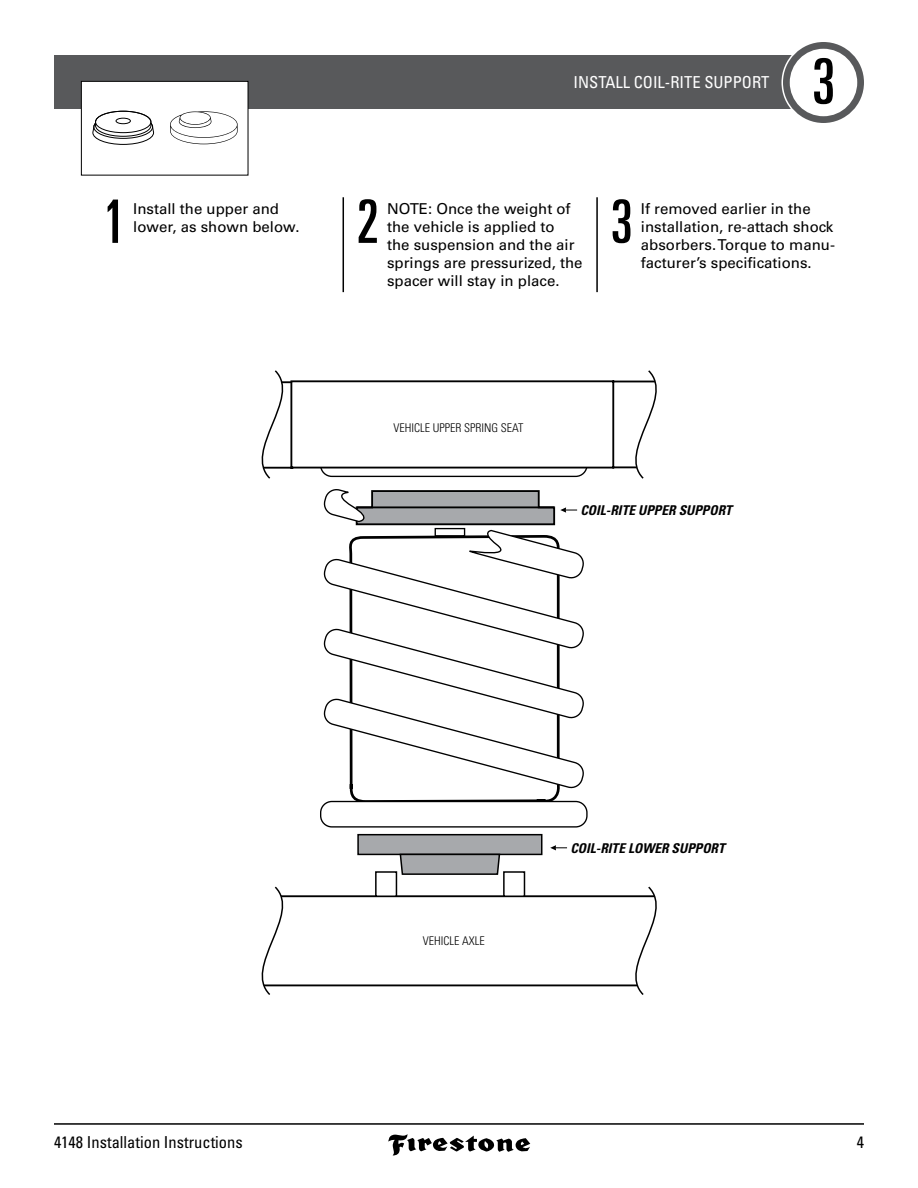
<style>
.page{position:relative;width:918px;height:1188px;background:#fff}
.page>*{position:absolute;margin:0;border:0;box-sizing:border-box;transform-origin:0 0}
.t1{font:ultra-condensed 63px "Univers LT Std";color:#000}
.t2{font:ultra-condensed 60px "Univers LT Std";color:#000}
.t3{font:condensed 16.5px "Univers LT Std";color:#000}
.t4{font:condensed 16.5px "Univers LT Std";color:#fff}
.t5{font:15px/18px "Univers LT Std";color:#000}
.t6{font:italic 700 condensed 13.5px "Univers LT Std";color:#000}
.t7{font:300 condensed 12px "Univers LT Std";color:#000}
</style>
<div class="page">
<hr style="left:54px;top:1123px;width:810px;height:2px;background:#000">
<svg style="left:388px;top:1134px;width:142px;height:22px"></svg>
<div style="left:54px;top:56px;width:783px;height:54px;background:#58595b"></div>
<div style="left:782px;top:40px;width:84px;height:84px;border:3px solid #fff;border-radius:50%"></div>
<div style="left:783px;top:42px;width:81px;height:81px;background:#58595b;border-radius:50%"></div>
<div style="left:790px;top:49px;width:67px;height:67px;background:#fff;border-radius:50%"></div>
<div style="left:81px;top:81px;width:167px;height:94px;background:#fff"></div>
<div style="left:81px;top:81px;width:167px;height:95px;border:1px solid #000"></div>
<svg style="left:92px;top:111px;width:62px;height:34px"></svg>
<div style="left:95px;top:111px;width:56px;height:22px;border:1px solid #000;border-radius:50%"></div>
<div style="left:116px;top:118px;width:15px;height:6px;border:1px solid #000;border-radius:50%"></div>
<svg style="left:170px;top:111px;width:68px;height:33px"></svg>
<svg style="left:347px;top:789px;width:216px;height:198px"></svg>
<svg style="left:550px;top:845px;width:17px;height:5px"></svg>
<div style="left:243px;top:895px;width:427px;height:91px;border:2px solid #000"></div>
<svg style="left:243px;top:886px;width:59px;height:109px"></svg>
<svg style="left:261px;top:370px;width:396px;height:109px"></svg>
<svg style="left:616px;top:886px;width:54px;height:109px"></svg>
<svg style="left:323px;top:489px;width:261px;height:300px"></svg>
<div style="left:358px;top:835px;width:184px;height:19px;background:#a7a9ac"></div>
<div style="left:357px;top:834px;width:185px;height:21px;border:2px solid #000"></div>
<svg style="left:399px;top:853px;width:102px;height:23px;background:#929496"></svg>
<div style="left:321px;top:802px;width:266px;height:25px;background:#fff;border-radius:11px"></div>
<div style="left:320px;top:801px;width:268px;height:27px;border:1px solid #000;border-radius:11px"></div>
<div style="left:504px;top:872px;width:20px;height:24px;background:#fff"></div>
<div style="left:503px;top:871px;width:22px;height:26px;border:2px solid #000"></div>
<div style="left:376px;top:872px;width:20px;height:24px;background:#fff"></div>
<div style="left:375px;top:871px;width:22px;height:26px;border:2px solid #000"></div>
<hr style="left:343px;top:197px;width:1px;height:95px;background:#000">
<hr style="left:596px;top:197px;width:2px;height:95px;background:#000">
<p class="t4" style="left:574px;top:72px;width:197px">INSTALL COIL-RITE SUPPORT</p>
<h1 class="t1" style="left:812px;top:46px;width:25px">3</h1>
<h2 class="t2" style="left:103px;top:187px;width:24px">1</h2>
<p class="t5" style="left:133px;top:200px;width:168px">Install the upper and lower, as shown below.</p>
<h2 class="t2" style="left:357px;top:187px;width:24px">2</h2>
<p class="t5" style="left:387px;top:200px;width:197px">NOTE: Once the weight of the vehicle is applied to<br>the suspension and the air springs are pressurized, the spacer will stay in place.</p>
<h2 class="t2" style="left:610px;top:187px;width:24px">3</h2>
<p class="t5" style="left:641px;top:200px;width:196px">If removed earlier in the installation, re-attach shock absorbers. Torque to manu&shy;facturer’s specifications.</p>
<p class="t7" style="left:394px;top:420px;width:131px">VEHICLE UPPER SPRING SEAT</p>
<p class="t6" style="left:580px;top:502px;width:153px">COIL-RITE UPPER SUPPORT</p>
<p class="t7" style="left:423px;top:933px;width:63px">VEHICLE AXLE</p>
<p class="t6" style="left:570px;top:840px;width:156px">COIL-RITE LOWER SUPPORT</p>
<p class="t3" style="left:54px;top:1132px;width:190px">4148 Installation Instructions</p>
<p class="t3" style="left:857px;top:1132px;width:9px">4</p>
</div>
